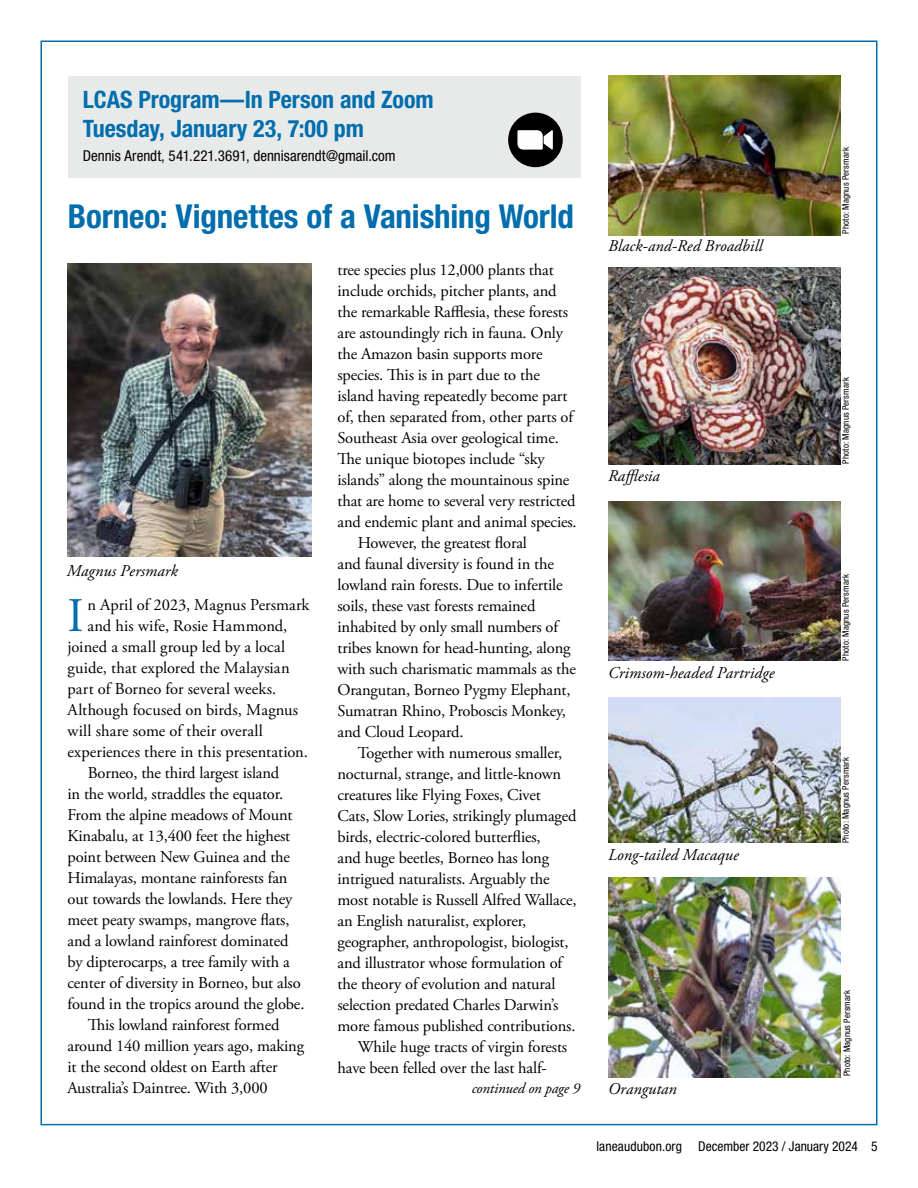
<style>
.page{position:relative;width:918px;height:1188px;background:#fff}
.page>*{position:absolute;margin:0;border:0;box-sizing:border-box;transform-origin:0 0}
.t1{font:48.15px "Adobe Garamond Pro";color:#006dad}
.t2{font:700 condensed 33px "Helvetica Neue LT Std";letter-spacing:-.005em;color:#006dad}
.t3{font:700 condensed 24px/28.8px "Helvetica Neue LT Std";letter-spacing:-.005em;color:#006dad}
.t4{font:16.5px "Adobe Garamond Pro";letter-spacing:-.01em;color:#000}
.t5{font:italic 16.5px "Adobe Garamond Pro";letter-spacing:.005em;color:#000}
.t6{font:condensed 15px "Helvetica Neue LT Std";color:#000}
.t7{font:italic 15px "Adobe Garamond Pro";letter-spacing:-.01em;color:#000}
.t8{font:condensed 13.5px "Helvetica Neue LT Std";color:#000}
.t9{font:condensed 9px "Helvetica Neue LT Std";letter-spacing:.02em;color:#000}
</style>
<div class="page">
<div style="left:68px;top:76px;width:513px;height:101px;background:#e8eaea"></div>
<svg style="left:508px;top:113px;width:55px;height:54px"></svg>
<img style="left:67px;top:264px;width:244px;height:293px">
<img style="left:608px;top:878px;width:232px;height:199px">
<img style="left:608px;top:76px;width:232px;height:159px">
<img style="left:608px;top:501px;width:232px;height:160px">
<img style="left:608px;top:698px;width:232px;height:144px">
<img style="left:608px;top:267px;width:232px;height:197px">
<h3 class="t3" style="left:83px;top:84px;width:352px">LCAS Program—In Person and Zoom<br>Tuesday, January 23, 7:00 pm</h3>
<p class="t6" style="left:83px;top:147px;width:314px">Dennis Arendt, 541.221.3691, dennisarendt@gmail.com</p>
<h2 class="t2" style="left:68px;top:196px;width:508px">Borneo: Vignettes of a Vanishing World</h2>
<p class="t5" style="left:608px;top:236px;width:156px">Black-and-Red Broadbill</p>
<p class="t4" style="left:338px;top:260px;width:218px">tree species plus 12,000 plants that</p>
<p class="t4" style="left:338px;top:281px;width:221px">include orchids, pitcher plants, and</p>
<p class="t4" style="left:338px;top:302px;width:232px">the remarkable Rafflesia, these forests</p>
<p class="t4" style="left:338px;top:323px;width:227px">are astoundingly rich in fauna. Only</p>
<p class="t4" style="left:338px;top:344px;width:207px">the Amazon basin supports more</p>
<p class="t4" style="left:338px;top:365px;width:204px">species. This is in part due to the</p>
<p class="t4" style="left:338px;top:386px;width:231px">island having repeatedly become part</p>
<p class="t4" style="left:338px;top:407px;width:237px">of, then separated from, other parts of</p>
<p class="t4" style="left:338px;top:428px;width:223px">Southeast Asia over geological time.</p>
<p class="t4" style="left:338px;top:449px;width:209px">The unique biotopes include “sky</p>
<p class="t4" style="left:338px;top:470px;width:233px">islands” along the mountainous spine</p>
<p class="t4" style="left:338px;top:491px;width:240px">that are home to several very restricted</p>
<p class="t4" style="left:338px;top:512px;width:241px">and endemic plant and animal species.</p>
<p class="t4" style="left:358px;top:533px;width:171px">However, the greatest floral</p>
<p class="t4" style="left:338px;top:554px;width:218px">and faunal diversity is found in the</p>
<p class="t4" style="left:338px;top:575px;width:227px">lowland rain forests. Due to infertile</p>
<p class="t4" style="left:338px;top:596px;width:199px">soils, these vast forests remained</p>
<p class="t4" style="left:338px;top:617px;width:222px">inhabited by only small numbers of</p>
<p class="t4" style="left:338px;top:638px;width:235px">tribes known for head-hunting, along</p>
<p class="t4" style="left:338px;top:659px;width:240px">with such charismatic mammals as the</p>
<p class="t4" style="left:338px;top:680px;width:235px">Orangutan, Borneo Pygmy Elephant,</p>
<p class="t4" style="left:338px;top:701px;width:230px">Sumatran Rhino, Proboscis Monkey,</p>
<p class="t4" style="left:338px;top:722px;width:128px">and Cloud Leopard.</p>
<p class="t4" style="left:358px;top:743px;width:206px">Together with numerous smaller,</p>
<p class="t4" style="left:338px;top:764px;width:225px">nocturnal, strange, and little-known</p>
<p class="t4" style="left:338px;top:785px;width:205px">creatures like Flying Foxes, Civet</p>
<p class="t4" style="left:338px;top:806px;width:241px">Cats, Slow Lories, strikingly plumaged</p>
<p class="t4" style="left:338px;top:827px;width:205px">birds, electric-colored butterflies,</p>
<p class="t4" style="left:338px;top:848px;width:213px">and huge beetles, Borneo has long</p>
<p class="t4" style="left:338px;top:869px;width:214px">intrigued naturalists. Arguably the</p>
<p class="t4" style="left:338px;top:890px;width:241px">most notable is Russell Alfred Wallace,</p>
<p class="t4" style="left:338px;top:911px;width:190px">an English naturalist, explorer,</p>
<p class="t4" style="left:338px;top:932px;width:233px">geographer, anthropologist, biologist,</p>
<p class="t4" style="left:338px;top:953px;width:226px">and illustrator whose formulation of</p>
<p class="t4" style="left:338px;top:974px;width:219px">the theory of evolution and natural</p>
<p class="t4" style="left:338px;top:995px;width:222px">selection predated Charles Darwin’s</p>
<p class="t4" style="left:338px;top:1016px;width:240px">more famous published contributions.</p>
<p class="t4" style="left:358px;top:1037px;width:211px">While huge tracts of virgin forests</p>
<p class="t4" style="left:338px;top:1058px;width:211px">have been felled over the last half-</p>
<p class="t5" style="left:608px;top:466px;width:53px">Rafflesia</p>
<p class="t5" style="left:67px;top:561px;width:113px">Magnus Persmark</p>
<h1 class="t1" style="left:68px;top:587px;width:18px">I</h1>
<p class="t4" style="left:87px;top:595px;width:224px">n April of 2023, Magnus Persmark</p>
<p class="t4" style="left:87px;top:616px;width:202px">and his wife, Rosie Hammond,</p>
<p class="t4" style="left:68px;top:637px;width:219px">joined a small group led by a local</p>
<p class="t4" style="left:68px;top:658px;width:224px">guide, that explored the Malaysian</p>
<p class="t4" style="left:68px;top:679px;width:210px">part of Borneo for several weeks.</p>
<p class="t4" style="left:68px;top:700px;width:232px">Although focused on birds, Magnus</p>
<p class="t4" style="left:68px;top:721px;width:197px">will share some of their overall</p>
<p class="t4" style="left:68px;top:742px;width:242px">experiences there in this presentation.</p>
<p class="t4" style="left:88px;top:763px;width:193px">Borneo, the third largest island</p>
<p class="t4" style="left:68px;top:784px;width:217px">in the world, straddles the equator.</p>
<p class="t4" style="left:68px;top:805px;width:227px">From the alpine meadows of Mount</p>
<p class="t4" style="left:68px;top:826px;width:224px">Kinabalu, at 13,400 feet the highest</p>
<p class="t4" style="left:68px;top:847px;width:224px">point between New Guinea and the</p>
<p class="t4" style="left:68px;top:868px;width:222px">Himalayas, montane rainforests fan</p>
<p class="t4" style="left:68px;top:889px;width:226px">out towards the lowlands. Here they</p>
<p class="t4" style="left:68px;top:910px;width:224px">meet peaty swamps, mangrove flats,</p>
<p class="t4" style="left:68px;top:931px;width:223px">and a lowland rainforest dominated</p>
<p class="t4" style="left:68px;top:952px;width:224px">by dipterocarps, a tree family with a</p>
<p class="t4" style="left:68px;top:973px;width:235px">center of diversity in Borneo, but also</p>
<p class="t4" style="left:68px;top:994px;width:238px">found in the tropics around the globe.</p>
<p class="t4" style="left:88px;top:1015px;width:193px">This lowland rainforest formed</p>
<p class="t4" style="left:68px;top:1036px;width:238px">around 140 million years ago, making</p>
<p class="t4" style="left:68px;top:1057px;width:212px">it the second oldest on Earth after</p>
<p class="t4" style="left:68px;top:1078px;width:202px">Australia’s Daintree. With 3,000</p>
<p class="t5" style="left:608px;top:1079px;width:70px">Orangutan</p>
<p class="t5" style="left:608px;top:663px;width:168px">Crimsom-headed Partridge</p>
<p class="t5" style="left:608px;top:845px;width:132px">Long-tailed Macaque</p>
<p class="t7" style="left:472px;top:1079px;width:110px">continued on page 9</p>
<p class="t9" style="left:841px;top:234px;width:88px;rotate:-90deg">Photo: Magnus Persmark</p>
<p class="t9" style="left:841px;top:464px;width:88px;rotate:-90deg">Photo: Magnus Persmark</p>
<p class="t9" style="left:841px;top:661px;width:88px;rotate:-90deg">Photo: Magnus Persmark</p>
<p class="t9" style="left:841px;top:843px;width:88px;rotate:-90deg">Photo: Magnus Persmark</p>
<p class="t9" style="left:842px;top:1076px;width:88px;rotate:-90deg">Photo: Magnus Persmark</p>
<p class="t8" style="left:596px;top:1138px;width:283px">laneaudubon.org December 2023 / January 2024 5</p>
</div>
